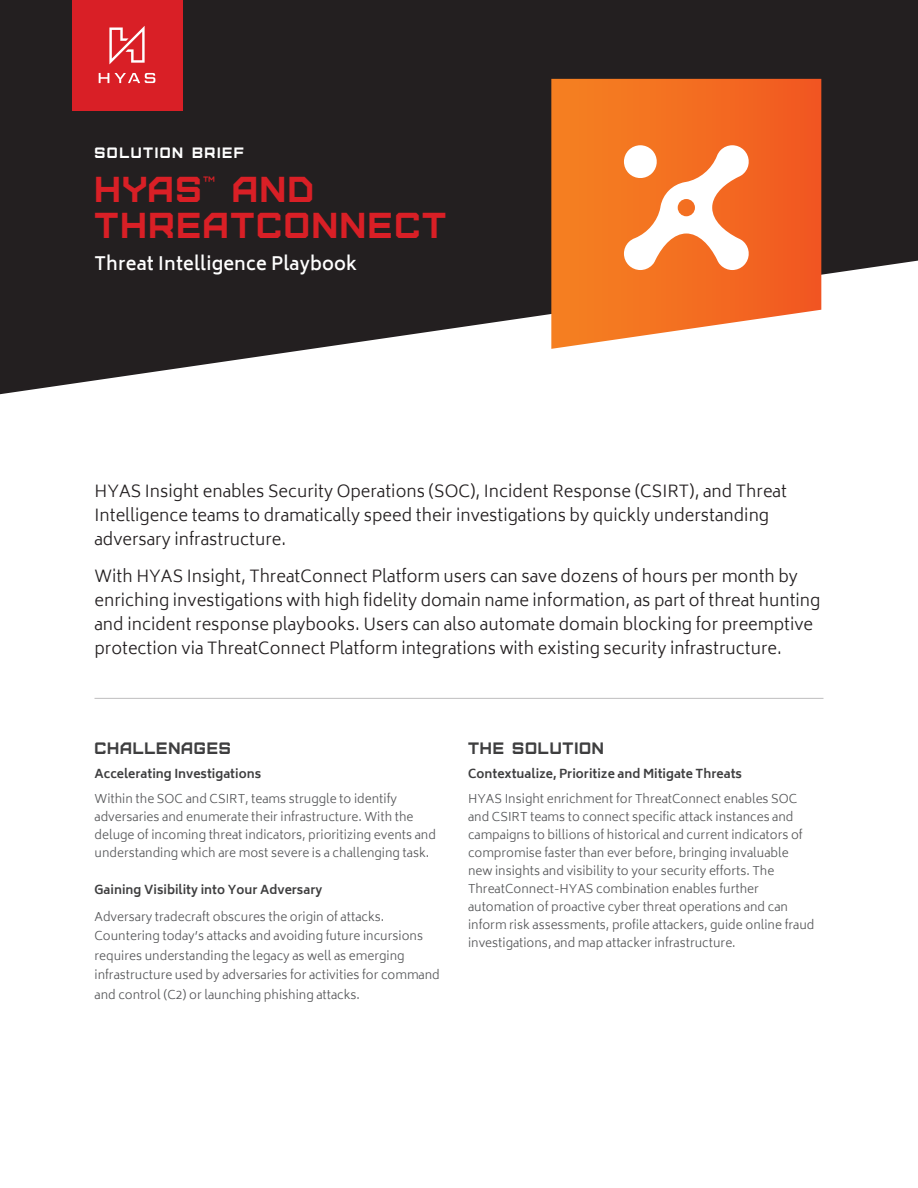
<style>
.page{position:relative;width:918px;height:1188px;background:#fff}
.page>*{position:absolute;margin:0;border:0;box-sizing:border-box;transform-origin:0 0}
.t1{font:36px/36px "Furore";letter-spacing:.05em;color:#d91f26;text-align:center}
.t2{font:600 18px "Biryani";letter-spacing:.01em;color:#fff}
.t3{font:300 16.5px/24px "Biryani";color:#231f20}
.t4{font:16.5px "Furore";letter-spacing:.05em;color:#3e3e3f}
.t5{font:15px "Furore";letter-spacing:.1em;color:#fff}
.t6{font:15px "Furore";color:#d91f26}
.t7{font:300 12px/18px "Biryani";color:#57585a}
.t8{font:700 12px "Biryani";color:#3e3e3f}
</style>
<div class="page">
<svg style="left:0;top:0;width:918px;height:394px;fill:#231f20"></svg>
<div style="left:72px;top:0;width:110px;height:110px;background:#d91f26"></div>
<svg style="left:99px;top:73px;width:56px;height:10px"></svg>
<svg style="left:109px;top:26px;width:36px;height:38px"></svg>
<svg style="left:551px;top:79px;width:270px;height:270px"></svg>
<svg style="left:624px;top:145px;width:126px;height:125px"></svg>
<hr style="left:94px;top:698px;width:730px;height:1px;background:#231f20">
<p class="t5" style="left:94px;top:143px;width:151px">SOLUTION BRIEF</p>
<h1 class="t1" style="left:94px;top:169px;width:109px">HYAS</h1>
<p class="t6" style="left:204px;top:173px;width:13px">™</p>
<h1 class="t1" style="left:95px;top:169px;width:353px">AND<br>THREATCONNECT</h1>
<h2 class="t2" style="left:94px;top:253px;width:264px">Threat Intelligence Playbook</h2>
<h3 class="t3" style="left:94px;top:479px;width:694px">HYAS Insight enables Security Operations (SOC), Incident Response (CSIRT), and Threat<br>Intelligence teams to dramatically speed their investigations by quickly understanding adversary infrastructure.</h3>
<p class="t3" style="left:94px;top:565px;width:727px">With HYAS Insight, ThreatConnect Platform users can save dozens of hours per month by enriching investigations with high fidelity domain name information, as part of threat hunting and incident response playbooks. Users can also automate domain blocking for preemptive protection via ThreatConnect Platform integrations with existing security infrastructure.</p>
<h3 class="t4" style="left:94px;top:738px;width:138px">CHALLENAGES</h3>
<p class="t8" style="left:94px;top:767px;width:168px">Accelerating Investigations</p>
<p class="t7" style="left:94px;top:790px;width:343px">Within the SOC and CSIRT, teams struggle to identify adversaries and enumerate their infrastructure. With the deluge of incoming threat indicators, prioritizing events and understanding which are most severe is a challenging task.</p>
<p class="t8" style="left:94px;top:883px;width:229px">Gaining Visibility into Your Adversary</p>
<p class="t7" style="left:94px;top:907px;width:347px;line-height:19.5px">Adversary tradecraft obscures the origin of attacks.<br>Countering today’s attacks and avoiding future incursions requires understanding the legacy as well as emerging infrastructure used by adversaries for activities for command and control (C2) or launching phishing attacks.</p>
<h3 class="t4" style="left:468px;top:738px;width:137px">THE SOLUTION</h3>
<p class="t8" style="left:468px;top:767px;width:276px">Contextualize, Prioritize and Mitigate Threats</p>
<p class="t7" style="left:468px;top:790px;width:348px">HYAS Insight enrichment for ThreatConnect enables SOC and CSIRT teams to connect specific attack instances and campaigns to billions of historical and current indicators of compromise faster than ever before, bringing invaluable new insights and visibility to your security efforts. The ThreatConnect-HYAS combination enables further automation of proactive cyber threat operations and can inform risk assessments, profile attackers, guide online fraud investigations, and map attacker infrastructure.</p>
</div>
